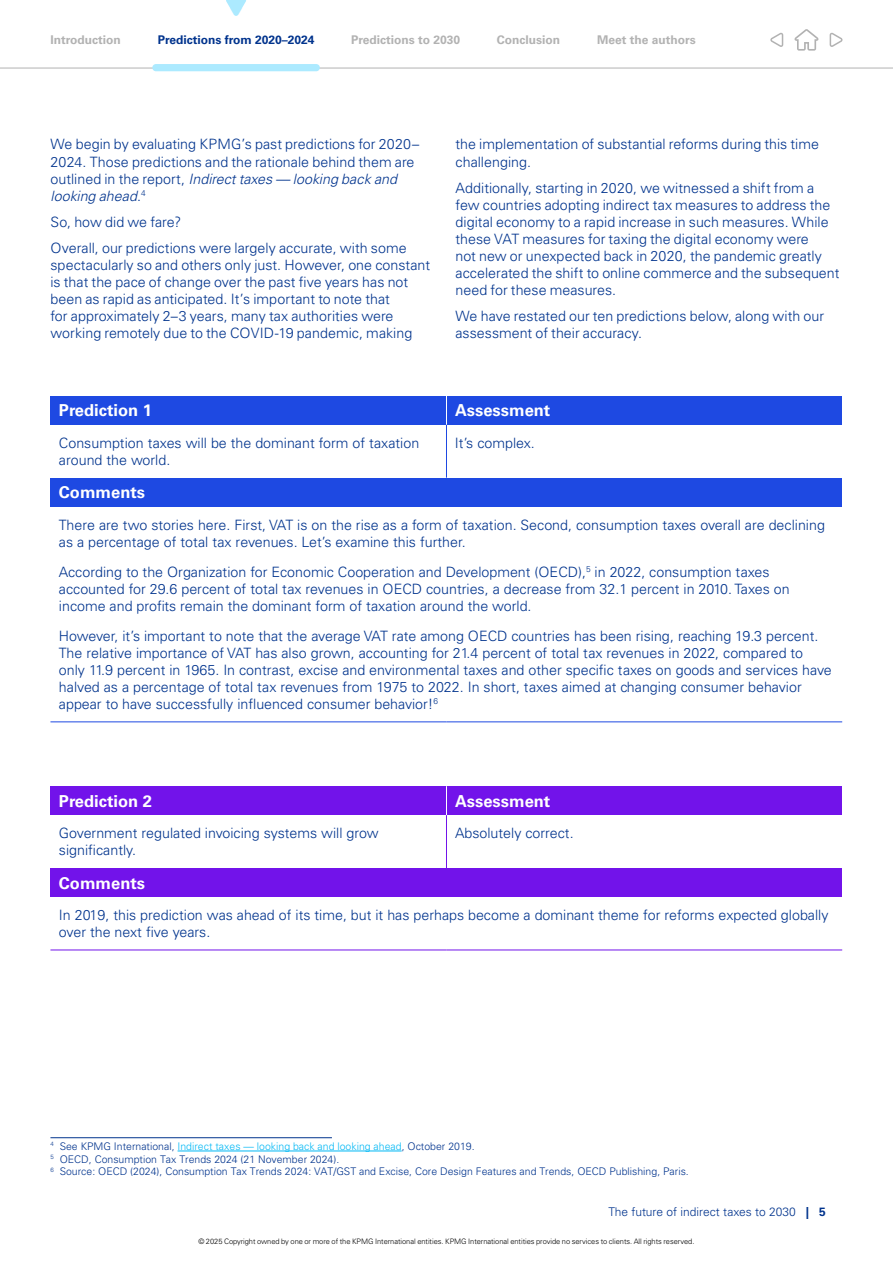
<style>
.page{position:relative;width:893px;height:1263px;background:#fff}
.page>*{position:absolute;margin:0;border:0;box-sizing:border-box;transform-origin:0 0}
.t1{font:700 16.5px "Univers LT Std";color:#fff}
.t2{font:300 14.25px/17.1px "Univers LT Std";color:#00338d}
.t3{font:700 12px "Univers LT Std";color:#b2b2b2}
.t4{font:300 12px "Univers LT Std";color:#00338d}
.t5{font:700 12px "Univers LT Std";color:#00338d}
.t6{font:300 10.5px/12.6px "Univers LT Std";color:#00338d}
.t7{font:300 7.5px "Univers LT Std";letter-spacing:-.005em;color:#000}
.s1{font-style:italic}
.s2{color:#00b8f5}
.s3{font-weight:700}
</style>
<div class="page">
<hr style="left:50px;top:1137px;width:282px;height:1px;background:#00338d">
<hr style="left:178px;top:1151px;width:224px;height:1px;background:#00b8f5">
<div style="left:50px;top:396px;width:396px;height:29px;background:#1e49e2"></div>
<div style="left:446px;top:396px;width:396px;height:29px;background:#1e49e2"></div>
<div style="left:50px;top:478px;width:792px;height:29px;background:#1e49e2"></div>
<hr style="left:446px;top:425px;width:1px;height:53px;background:#1e49e2">
<svg style="left:446px;top:396px;width:1px;height:29px"></svg>
<hr style="left:50px;top:721px;width:396px;height:1px;background:#1e49e2">
<hr style="left:446px;top:721px;width:396px;height:1px;background:#1e49e2">
<div style="left:50px;top:786px;width:396px;height:29px;background:#7213ea"></div>
<div style="left:446px;top:786px;width:396px;height:29px;background:#7213ea"></div>
<div style="left:50px;top:868px;width:792px;height:29px;background:#7213ea"></div>
<svg style="left:446px;top:786px;width:1px;height:29px"></svg>
<hr style="left:446px;top:815px;width:1px;height:53px;background:#7213ea">
<hr style="left:50px;top:949px;width:396px;height:1px;background:#7213ea">
<hr style="left:446px;top:949px;width:396px;height:1px;background:#7213ea">
<svg style="left:830px;top:33px;width:12px;height:14px"></svg>
<svg style="left:770px;top:33px;width:13px;height:14px"></svg>
<svg style="left:794px;top:29px;width:25px;height:22px"></svg>
<hr style="left:0;top:68px;width:893px;height:1px;background:#b2b2b2">
<div style="left:152px;top:64px;width:168px;height:7px;background:#aceaff;border-radius:4px"></div>
<svg style="left:226px;top:0;width:20px;height:16px"></svg>
<p class="t5" style="left:158px;top:33px;width:158px">Predictions from 2020–2024</p>
<p class="t3" style="left:50px;top:33px;width:72px">Introduction</p>
<p class="t3" style="left:351px;top:33px;width:110px">Predictions to 2030</p>
<p class="t3" style="left:497px;top:33px;width:65px">Conclusion</p>
<p class="t3" style="left:597px;top:33px;width:100px">Meet the authors</p>
<p class="t2" style="left:50px;top:136px;width:370px">We begin by evaluating KPMG’s past predictions for 2020– 2024. Those predictions and the rationale behind them are outlined in the report, <span class="s1">Indirect taxes — looking back and looking ahead</span>.<sup>4</sup></p>
<p class="t2" style="left:50px;top:209px;width:358px;line-height:26.1px">So, how did we fare?<br>Overall, our predictions were largely accurate, with some</p>
<p class="t2" style="left:50px;top:256px;width:381px">spectacularly so and others only just. However, one constant is that the pace of change over the past five years has not been as rapid as anticipated. It’s important to note that<br>for approximately 2–3 years, many tax authorities were working remotely due to the COVID-19 pandemic, making</p>
<p class="t2" style="left:455px;top:136px;width:365px">the implementation of substantial reforms during this time challenging.</p>
<p class="t2" style="left:455px;top:179px;width:385px">Additionally, starting in 2020, we witnessed a shift from a few countries adopting indirect tax measures to address the digital economy to a rapid increase in such measures. While these VAT measures for taxing the digital economy were<br>not new or unexpected back in 2020, the pandemic greatly accelerated the shift to online commerce and the subsequent need for these measures.</p>
<p class="t2" style="left:455px;top:308px;width:370px">We have restated our ten predictions below, along with our assessment of their accuracy.</p>
<p class="t1" style="left:59px;top:401px;width:95px">Prediction 1</p>
<p class="t1" style="left:455px;top:401px;width:97px">Assessment</p>
<p class="t2" style="left:59px;top:434px;width:362px">Consumption taxes will be the dominant form of taxation around the world.</p>
<p class="t2" style="left:455px;top:434px;width:81px">It’s complex.</p>
<p class="t1" style="left:59px;top:483px;width:88px">Comments</p>
<p class="t2" style="left:59px;top:516px;width:767px">There are two stories here. First, VAT is on the rise as a form of taxation. Second, consumption taxes overall are declining as a percentage of total tax revenues. Let’s examine this further.</p>
<p class="t2" style="left:59px;top:563px;width:732px">According to the Organization for Economic Cooperation and Development (OECD),<sup>5</sup> in 2022, consumption taxes accounted for 29.6 percent of total tax revenues in OECD countries, a decrease from 32.1 percent in 2010. Taxes on income and profits remain the dominant form of taxation around the world.</p>
<p class="t2" style="left:59px;top:627px;width:774px">However, it’s important to note that the average VAT rate among OECD countries has been rising, reaching 19.3 percent.<br>The relative importance of VAT has also grown, accounting for 21.4 percent of total tax revenues in 2022, compared to only 11.9 percent in 1965. In contrast, excise and environmental taxes and other specific taxes on goods and services have halved as a percentage of total tax revenues from 1975 to 2022. In short, taxes aimed at changing consumer behavior appear to have successfully influenced consumer behavior!<sup>6</sup></p>
<p class="t1" style="left:59px;top:791px;width:95px">Prediction 2</p>
<p class="t1" style="left:455px;top:791px;width:97px">Assessment</p>
<p class="t2" style="left:59px;top:825px;width:321px">Government regulated invoicing systems will grow significantly.</p>
<p class="t2" style="left:455px;top:825px;width:120px">Absolutely correct.</p>
<p class="t1" style="left:59px;top:873px;width:88px">Comments</p>
<p class="t2" style="left:59px;top:906px;width:771px">In 2019, this prediction was ahead of its time, but it has perhaps become a dominant theme for reforms expected globally over the next five years.</p>
<p class="t6" style="left:50px;top:1140px;width:640px"><sup>4</sup> See KPMG International, <span class="s2">Indirect taxes — looking back and looking ahead</span>, October 2019.<br><sup>5</sup> OECD, Consumption Tax Trends 2024 (21 November 2024).<br><sup>6</sup> Source: OECD (2024), Consumption Tax Trends 2024: VAT/GST and Excise, Core Design Features and Trends, OECD Publishing, Paris.</p>
<p class="t4" style="left:608px;top:1205px;width:219px">The future of indirect taxes to 2030 <span class="s3">| 5</span></p>
<p class="t7" style="left:198px;top:1236px;width:498px">© 2025 Copyright owned by one or more of the KPMG International entities. KPMG International entities provide no services to clients. All rights reserved.</p>
</div>
